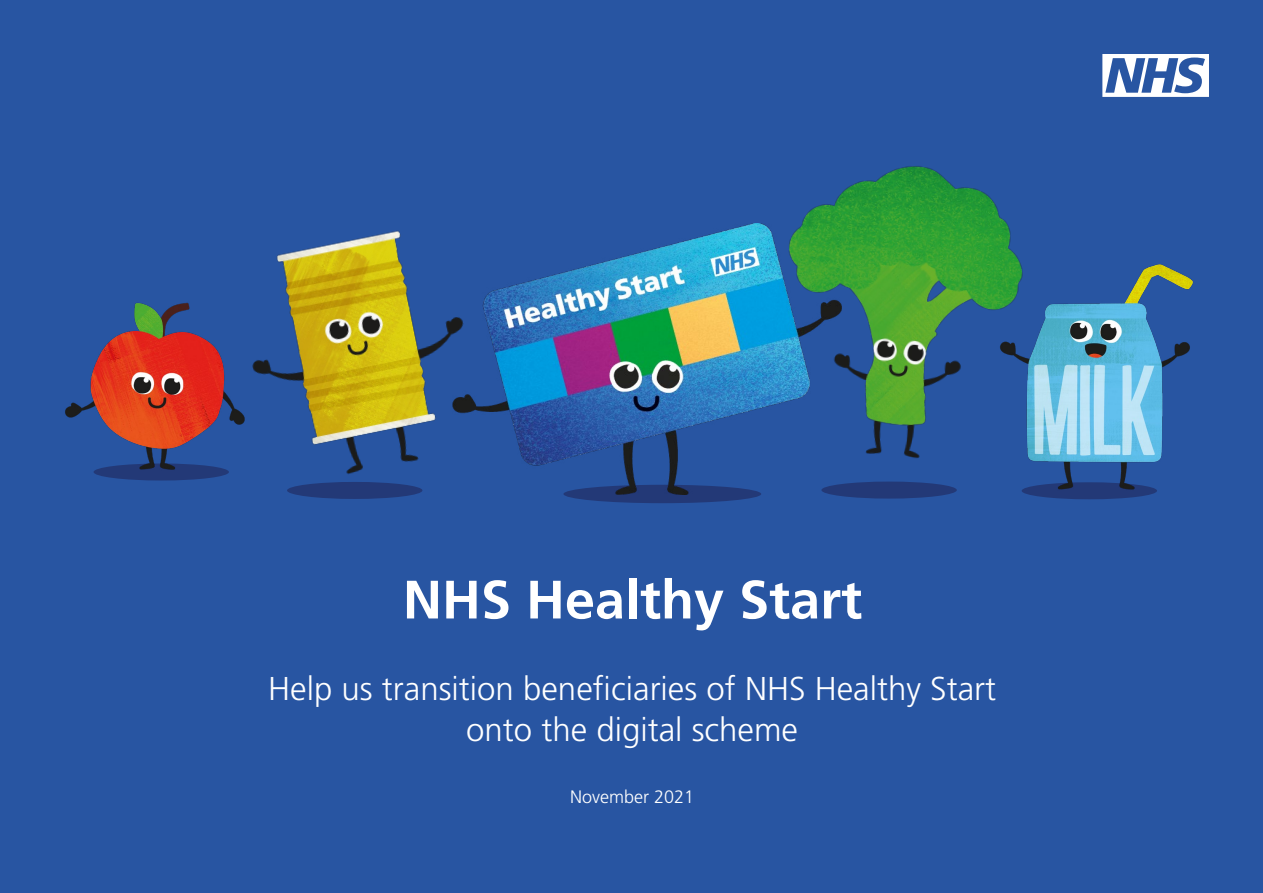
<style>
.page{position:relative;width:1263px;height:893px;background:#2855a2}
.page>*{position:absolute;margin:0;border:0;box-sizing:border-box;transform-origin:0 0}
.t1{font:700 54px "Frutiger LT Std";color:#fff}
.t2{font:300 33px/40.5px "Frutiger LT Std";color:#fff;text-align:center}
.t3{font:300 18px "Frutiger LT Std";color:#fff}
</style>
<div class="page">
<svg style="left:1102px;top:54px;width:107px;height:43px"></svg>
<div style="left:563px;top:485px;width:198px;height:18px;background:#233977;border-radius:50%"></div>
<div style="left:821px;top:482px;width:136px;height:17px;background:#233977;border-radius:50%"></div>
<img style="left:802px;top:166px;width:209px;height:319px">
<img style="left:266px;top:230px;width:186px;height:269px">
<img style="left:452px;top:223px;width:389px;height:271px">
<img style="left:988px;top:250px;width:205px;height:250px">
<img style="left:65px;top:302px;width:201px;height:178px">
<h1 class="t1" style="left:403px;top:568px;width:461px">NHS Healthy Start</h1>
<p class="t2" style="left:268px;top:669px;width:729px">Help us transition beneficiaries of NHS Healthy Start onto the digital scheme</p>
<p class="t3" style="left:570px;top:786px;width:126px">November 2021</p>
</div>
